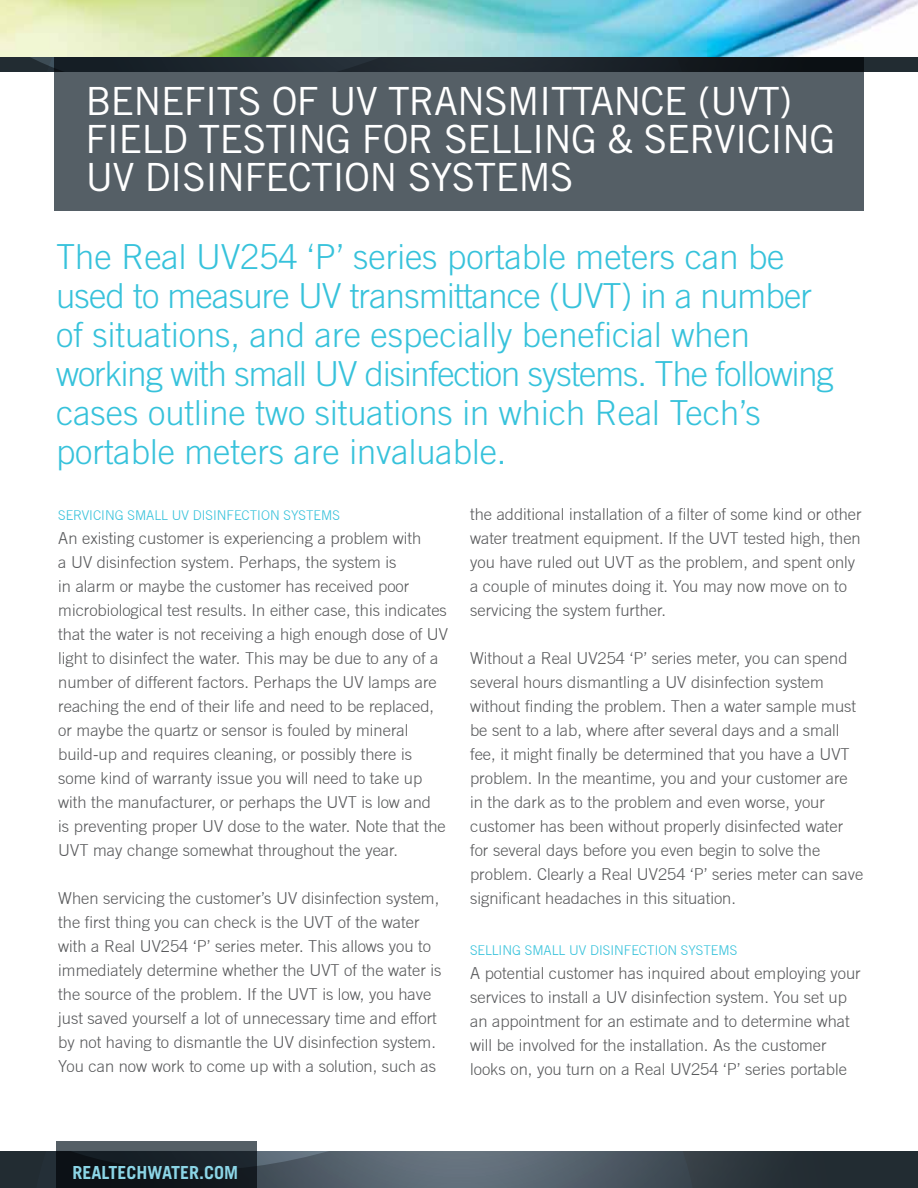
<style>
.page{position:relative;width:918px;height:1188px;background:#fff}
.page>*{position:absolute;margin:0;border:0;box-sizing:border-box;transform-origin:0 0}
.t1{font:38.85px/38px "Trade Gothic LT Std";letter-spacing:-.02em;color:#fff}
.t2{font:300 34.5px/39px "Trade Gothic LT Std";color:#37c2db}
.t3{font:700 18px "Trade Gothic LT Std";color:#8bd5e6}
.t4{font:300 16.5px/24px "Trade Gothic";color:#58595b}
.t5{font:300 13.5px "Trade Gothic";color:#37c2db}
</style>
<div class="page">
<svg style="left:0;top:57px;width:918px;height:15px;background:#242e35"></svg>
<svg style="left:0;top:1151px;width:918px;height:37px;background:#424e57"></svg>
<div style="left:54px;top:57px;width:810px;height:153px;background:#555f66"></div>
<svg style="left:56px;top:1141px;width:200px;height:47px;background:#20272e"></svg>
<img style="left:0;top:0;width:918px;height:57px">
<h1 class="t1" style="left:86px;top:82px;width:751px">BENEFITS OF UV TRANSMITTANCE (UVT)<br>FIELD TESTING FOR SELLING &amp; SERVICING<br>UV DISINFECTION SYSTEMS</h1>
<p class="t2" style="left:56px;top:237px;width:779px">The Real UV254 ‘P’ series portable meters can be used to measure UV transmittance (UVT) in a number of situations, and are especially beneficial when working with small UV disinfection systems. The following cases outline two situations in which Real Tech’s portable meters are invaluable.</p>
<p class="t5" style="left:58px;top:507px;width:282px">Servicing Small UV Disinfection Systems</p>
<p class="t4" style="left:58px;top:526px;width:391px">An existing customer is experiencing a problem with<br>a UV disinfection system. Perhaps, the system is<br>in alarm or maybe the customer has received poor microbiological test results. I n either case, this indicates that the water is not receiving a high enough dose of UV light to disinfect the water. This may be due to any of a number of different factors. Perhaps the UV lamps are reaching the end of their life and need to be replaced, or maybe the quartz or sensor is fouled by mineral build-up and requires cleaning, or possibly there is some kind of warranty issue you will need to take up with the manufacturer, or perhaps the UVT is low and<br>is preventing proper UV dose to the water. N ote that the UVT may change somewhat throughout the year.</p>
<p class="t4" style="left:58px;top:886px;width:385px">When servicing the customer’s UV disinfection system, the first thing you can check is the UVT of the water with a Real UV254 ‘P’ series meter. This allows you to immediately determine whether the UVT of the water is the source of the problem. If the UVT is low, you have just saved yourself a lot of unnecessary time and effort by not having to dismantle the UV disinfection system.<br>You can now work to come up with a solution, such as</p>
<p class="t4" style="left:470px;top:502px;width:393px">the additional installation of a filter of some kind or other water treatment equipment. If the UVT tested high, then you have ruled out UVT as the problem, and spent only a couple of minutes doing it. You may now move on to servicing the system further.</p>
<p class="t4" style="left:470px;top:646px;width:395px">Without a Real UV254 ‘P’ series meter, you can spend several hours dismantling a UV disinfection system without finding the problem. Then a water sample must be sent to a lab, where after several days and a small fee, it might finally be determined that you have a UVT problem. I n the meantime, you and your customer are in the dark as to the problem and even worse, your customer has been without properly disinfected water for several days before you even begin to solve the problem. Clearly a Real UV254 ‘P’ series meter can save significant headaches in this situation.</p>
<p class="t5" style="left:470px;top:942px;width:267px">Selling Small UV Disinfection Systems</p>
<p class="t4" style="left:470px;top:961px;width:392px">A potential customer has inquired about employing your services to install a UV disinfection system. You set up an appointment for an estimate and to determine what will be involved for the installation. As the customer looks on, you turn on a Real UV254 ‘P’ series portable</p>
<p class="t3" style="left:72px;top:1162px;width:167px">REALTECHWATER.COM</p>
</div>
